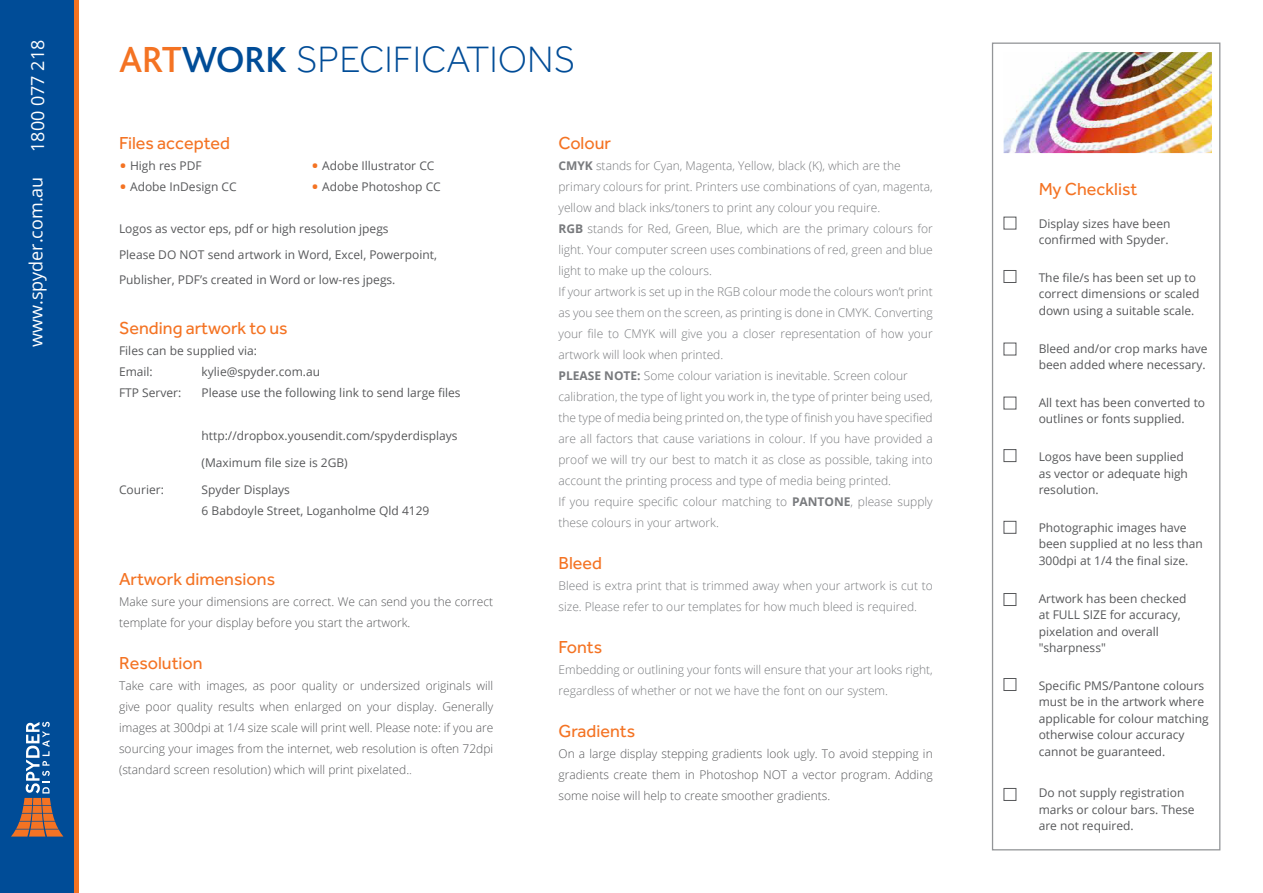
<style>
.page{position:relative;width:1263px;height:893px;background:#fff}
.page>*{position:absolute;margin:0;border:0;box-sizing:border-box;transform-origin:0 0}
.t1{font:300 37.95px "Effra";color:#004c97}
.Grey_Sub_Title{font:18px "Effra";color:#f47323}
.t2{font:18px "Open Sans";color:#fff}
.Grey_Sub_Title-2{font:300 12px/21px "Open Sans";color:#787a7d}
.t3{font:12px/16.5px "Open Sans";color:#57585a}
.t4{font:300 12px/21px "Open Sans";color:#57585a;text-align:justify}
.s1{font-family:"Bliss";font-weight:500;color:#f47323}
.s2{font-family:"Bliss";font-weight:500}
.s3{font-weight:700}
.s4{font-size:19.95px;color:#f47323}
.s5{color:#787a7d}
</style>
<div class="page">
<div style="left:992px;top:43px;width:228px;height:807px;border:1px solid #939598"></div>
<div style="left:0;top:0;width:74px;height:893px;background:#004c97"></div>
<hr style="left:74px;top:0;width:4px;height:893px;background:#f47323">
<svg style="left:11px;top:722px;width:52px;height:114px"></svg>
<img style="left:1003px;top:52px;width:209px;height:101px">
<div style="left:1003px;top:270px;width:13px;height:13px;border:1px solid #57585a"></div>
<div style="left:1003px;top:449px;width:13px;height:13px;border:1px solid #57585a"></div>
<div style="left:1003px;top:521px;width:13px;height:13px;border:1px solid #57585a"></div>
<div style="left:1003px;top:593px;width:13px;height:13px;border:1px solid #57585a"></div>
<div style="left:1003px;top:678px;width:13px;height:13px;border:1px solid #57585a"></div>
<div style="left:1003px;top:788px;width:13px;height:13px;border:1px solid #57585a"></div>
<p class="t2" style="left:25px;top:152px;width:114px;rotate:-90deg">1800 077 218</p>
<p class="t1" style="left:119px;top:37px;width:457px"><span class="s1">ART</span><span class="s2">WORK</span> SPECIFICATIONS</p>
<p class="Grey_Sub_Title" style="left:558px;top:133px;width:54px">Colour</p>
<p class="Grey_Sub_Title-2" style="left:558px;top:155px;width:344px"><span class="s3">CMYK</span> stands for Cyan, Magenta, Yellow, black (K), which are the</p>
<p class="Grey_Sub_Title-2" style="left:558px;top:176px;width:376px">primary colours for print. Printers use combinations of cyan, magenta, yellow and black inks/toners to print any colour you require.</p>
<p class="Grey_Sub_Title-2" style="left:558px;top:218px;width:376px;text-align:justify"><span class="s3">RGB</span> stands for Red, Green, Blue, which are the primary colours for light. Your computer screen uses combinations of red, green and blue light to make up the colours.</p>
<p class="Grey_Sub_Title-2" style="left:558px;top:281px;width:376px;text-align:justify">If your artwork is set up in the RGB colour mode the colours won’t print as you see them on the screen, as printing is done in CMYK. Converting your file to CMYK will give you a closer representation of how your artwork will look when printed.</p>
<p class="Grey_Sub_Title-2" style="left:558px;top:365px;width:351px"><span class="s3">PLEASE NOTE:</span> Some colour variation is inevitable. Screen colour</p>
<p class="Grey_Sub_Title-2" style="left:558px;top:386px;width:376px;text-align:justify">calibration, the type of light you work in, the type of printer being used, the type of media being printed on, the type of finish you have specified are all factors that cause variations in colour. If you have provided a proof we will try our best to match it as close as possible, taking into account the printing process and type of media being printed.</p>
<p class="Grey_Sub_Title-2" style="left:558px;top:491px;width:376px">If you require specific colour matching to <span class="s3">PANTONE</span>, please supply these colours in your artwork.</p>
<p class="Grey_Sub_Title" style="left:558px;top:553px;width:45px">Bleed</p>
<p class="Grey_Sub_Title-2" style="left:558px;top:575px;width:376px">Bleed is extra print that is trimmed away when your artwork is cut to size. Please refer to our templates for how much bleed is required.</p>
<p class="Grey_Sub_Title" style="left:558px;top:637px;width:45px">Fonts</p>
<p class="Grey_Sub_Title-2" style="left:558px;top:659px;width:376px">Embedding or outlining your fonts will ensure that your art looks right, regardless of whether or not we have the font on our system.</p>
<p class="Grey_Sub_Title" style="left:558px;top:721px;width:78px">Gradients</p>
<p class="t4" style="left:558px;top:743px;width:376px">On a large display stepping gradients look ugly. To avoid stepping in gradients create them in Photoshop NOT a vector program. Adding some noise will help to create smoother gradients.</p>
<p class="Grey_Sub_Title" style="left:119px;top:133px;width:113px">Files accepted</p>
<p class="t3" style="left:119px;top:157px;width:84px"><span class="s4">•</span> High res PDF</p>
<p class="t3" style="left:311px;top:157px;width:125px"><span class="s4">•</span> Adobe Illustrator CC</p>
<p class="t3" style="left:119px;top:178px;width:119px"><span class="s4">•</span> Adobe InDesign CC</p>
<p class="t3" style="left:311px;top:178px;width:131px"><span class="s4">•</span> Adobe Photoshop CC</p>
<p class="t3" style="left:119px;top:220px;width:271px">Logos as vector eps, pdf or high resolution jpegs</p>
<p class="t3" style="left:119px;top:246px;width:319px">Please DO NOT send artwork in Word, Excel, Powerpoint,</p>
<p class="t3" style="left:119px;top:271px;width:278px">Publisher, PDF’s created in Word or low-res jpegs.</p>
<p class="Grey_Sub_Title" style="left:119px;top:318px;width:170px">Sending artwork to us</p>
<p class="t3" style="left:119px;top:340px;width:139px;line-height:21px">Files can be supplied via:<br>Email:</p>
<p class="t2" style="left:24px;top:347px;width:172px;rotate:-90deg">www.spyder.com.au</p>
<p class="t3" style="left:202px;top:363px;width:120px">kylie@spyder.com.au</p>
<p class="t3" style="left:119px;top:384px;width:64px">FTP Server:</p>
<p class="t3" style="left:202px;top:384px;width:261px">Please use the following link to send large files</p>
<p class="t3" style="left:202px;top:427px;width:258px">http://dropbox.yousendit.com/spyderdisplays</p>
<p class="t3" style="left:202px;top:454px;width:148px">(Maximum file size is 2GB)</p>
<p class="t3" style="left:119px;top:482px;width:46px">Courier:</p>
<p class="t3" style="left:202px;top:479px;width:229px;line-height:21px">Spyder Displays<br>6 Babdoyle Street, Loganholme Qld 4129</p>
<p class="Grey_Sub_Title" style="left:119px;top:569px;width:158px">Artwork dimensions</p>
<p class="t4" style="left:119px;top:591px;width:376px">Make sure your dimensions are correct. We can send you the correct template for your display before you start the artwork.</p>
<p class="Grey_Sub_Title" style="left:119px;top:653px;width:85px">Resolution</p>
<p class="t4" style="left:119px;top:675px;width:376px">Take care with images, as poor quality or undersized originals will give poor quality results when enlarged on your display. Generally images at 300dpi at 1/4 size scale will print well. Please note: if you are sourcing your images from the internet, web resolution is often 72dpi (standard screen resolution) which will print pixelated.<span class="s5">.</span></p>
<p class="Grey_Sub_Title" style="left:1039px;top:178px;width:100px">My Checklist</p>
<p class="t3" style="left:1039px;top:215px;width:133px">Display sizes have been confirmed with Spyder.</p>
<p class="t3" style="left:1039px;top:269px;width:162px">The file/s has been set up to correct dimensions or scaled down using a suitable scale.</p>
<p class="t3" style="left:1039px;top:340px;width:170px">Bleed and/or crop marks have been added where necessary.</p>
<p class="t3" style="left:1039px;top:394px;width:168px">All text has been converted to outlines or fonts supplied.</p>
<p class="t3" style="left:1039px;top:448px;width:151px">Logos have been supplied as vector or adequate high resolution.</p>
<p class="t3" style="left:1039px;top:519px;width:166px">Photographic images have been supplied at no less than<br>300dpi at 1/4 the final size.</p>
<p class="t3" style="left:1039px;top:590px;width:149px">Artwork has been checked at FULL SIZE for accuracy, pixelation and overall "sharpness"</p>
<p class="t3" style="left:1039px;top:677px;width:172px">Specific PMS/Pantone colours must be in the artwork where applicable for colour matching otherwise colour accuracy cannot be guaranteed.</p>
<p class="t3" style="left:1039px;top:784px;width:157px">Do not supply registration marks or colour bars. These are not required.</p>
</div>
